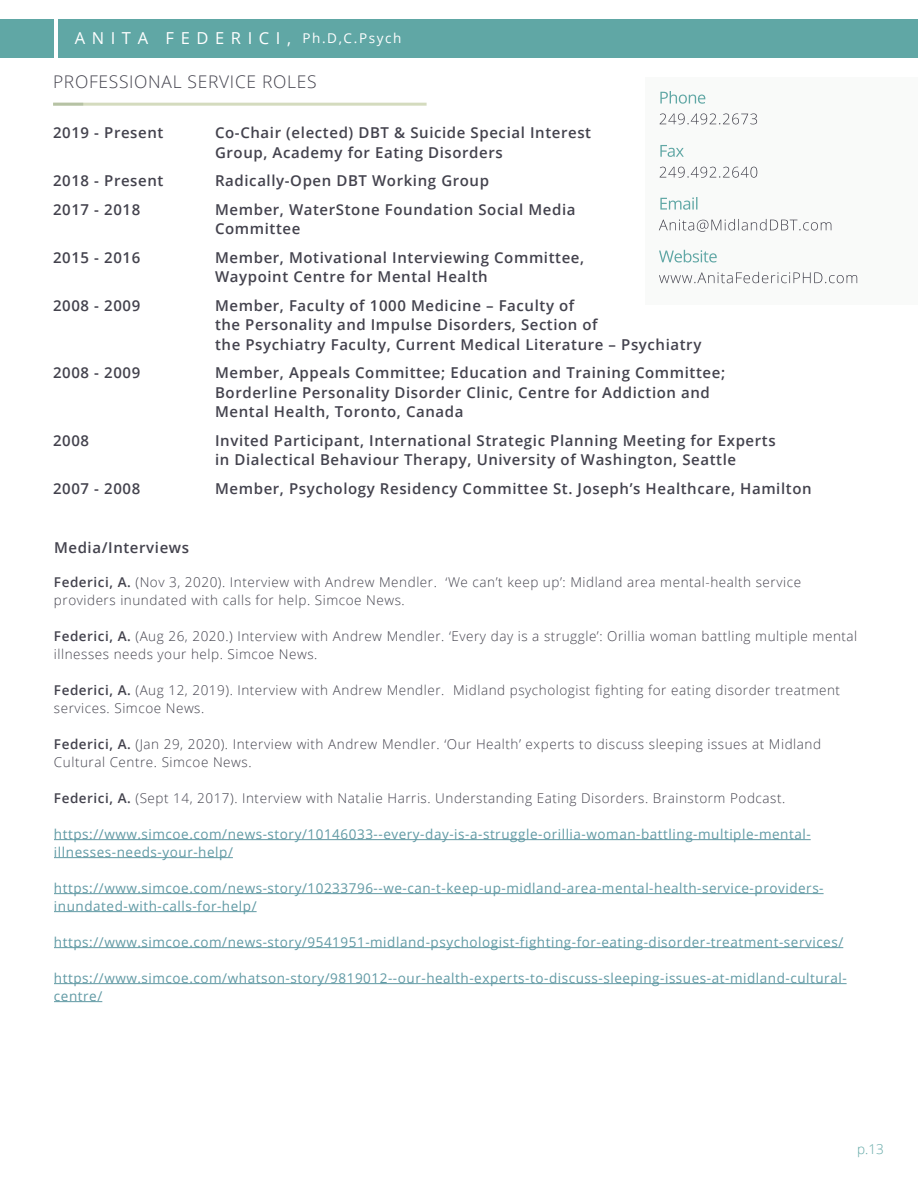
<style>
.page{position:relative;width:918px;height:1188px;background:#fff}
.page>*{position:absolute;margin:0;border:0;box-sizing:border-box;transform-origin:0 0}
.t1{font:300 17.4px "Open Sans";letter-spacing:.04em;color:#43424d}
.t2{font:16.5px "Open Sans";letter-spacing:.4em;color:#fff}
.t3{font:600 15px/19.5px "Open Sans";letter-spacing:.04em;color:#43424d}
.Paragraph_Style_2{font:300 13.5px/18px "Open Sans";letter-spacing:.04em;color:#43424d}
.Paragraph_Style_2-2{font:13.5px/18px "Open Sans";letter-spacing:.04em;color:#6099a4}
.t4{font:13.5px "Open Sans";letter-spacing:.12em;color:#fff}
.t5{font:300 13.5px "Open Sans";color:#60a7a5}
.s1{font-weight:600}
</style>
<div class="page">
<div style="left:646px;top:77px;width:272px;height:227px;background:#f9faf9"></div>
<svg style="left:660px;top:91px;width:45px;height:13px"></svg>
<svg style="left:660px;top:145px;width:24px;height:12px"></svg>
<svg style="left:660px;top:197px;width:37px;height:13px"></svg>
<svg style="left:659px;top:250px;width:58px;height:12px"></svg>
<svg style="left:660px;top:113px;width:97px;height:11px"></svg>
<svg style="left:660px;top:167px;width:97px;height:11px"></svg>
<svg style="left:659px;top:219px;width:172px;height:13px"></svg>
<svg style="left:659px;top:272px;width:198px;height:11px"></svg>
<div style="left:0;top:19px;width:53px;height:39px;background:#60a7a5"></div>
<div style="left:58px;top:19px;width:860px;height:39px;background:#60a7a5"></div>
<hr style="left:54px;top:839px;width:757px;height:1px;background:#6099a4">
<hr style="left:54px;top:857px;width:179px;height:1px;background:#6099a4">
<hr style="left:54px;top:893px;width:770px;height:1px;background:#6099a4">
<hr style="left:54px;top:911px;width:203px;height:1px;background:#6099a4">
<hr style="left:54px;top:947px;width:789px;height:1px;background:#6099a4">
<hr style="left:54px;top:983px;width:793px;height:1px;background:#6099a4">
<hr style="left:54px;top:1001px;width:48px;height:1px;background:#6099a4">
<hr style="left:53px;top:103px;width:374px;height:3px;background:#d4dbbe">
<hr style="left:53px;top:103px;width:30px;height:3px;background:#899e7d">
<p class="t2" style="left:75px;top:27px;width:218px">ANITA FEDERICI,</p>
<p class="t4" style="left:302px;top:29px;width:101px">Ph.D,C.Psych</p>
<p class="t1" style="left:53px;top:70px;width:265px">PROFESSIONAL SERVICE ROLES</p>
<p class="t3" style="left:53px;top:122px;width:112px">2019 - Present</p>
<p class="t3" style="left:215px;top:122px;width:378px">Co-Chair (elected) DBT &amp; Suicide Special Interest<br>Group, Academy for Eating Disorders</p>
<p class="t3" style="left:53px;top:170px;width:112px">2018 - Present</p>
<p class="t3" style="left:215px;top:170px;width:276px">Radically-Open DBT Working Group</p>
<p class="t3" style="left:53px;top:199px;width:89px">2017 - 2018</p>
<p class="t3" style="left:215px;top:199px;width:362px">Member, WaterStone Foundation Social Media<br>Committee</p>
<p class="t3" style="left:53px;top:247px;width:89px">2015 - 2016</p>
<p class="t3" style="left:215px;top:247px;width:371px">Member, Motivational Interviewing Committee,<br>Waypoint Centre for Mental Health</p>
<p class="t3" style="left:53px;top:295px;width:89px">2008 - 2009</p>
<p class="t3" style="left:215px;top:295px;width:488px">Member, Faculty of 1000 Medicine – Faculty of<br>the Personality and Impulse Disorders, Section of<br>the Psychiatry Faculty, Current Medical Literature – Psychiatry</p>
<p class="t3" style="left:53px;top:362px;width:89px">2008 - 2009</p>
<p class="t3" style="left:215px;top:362px;width:512px">Member, Appeals Committee; Education and Training Committee;</p>
<p class="t3" style="left:215px;top:382px;width:496px">Borderline Personality Disorder Clinic, Centre for Addiction and</p>
<p class="t3" style="left:215px;top:401px;width:250px">Mental Health, Toronto, Canada</p>
<p class="t3" style="left:53px;top:430px;width:38px">2008</p>
<p class="t3" style="left:215px;top:430px;width:562px">Invited Participant, International Strategic Planning Meeting for Experts</p>
<p class="t3" style="left:215px;top:449px;width:523px">in Dialectical Behaviour Therapy, University of Washington, Seattle</p>
<p class="t3" style="left:53px;top:478px;width:89px">2007 - 2008</p>
<p class="t3" style="left:215px;top:478px;width:598px">Member, Psychology Residency Committee St. Joseph’s Healthcare, Hamilton</p>
<p class="t3" style="left:54px;top:537px;width:137px">Media/Interviews</p>
<p class="Paragraph_Style_2" style="left:54px;top:572px;width:749px"><span class="s1">Federici, A.</span> (Nov 3, 2020). Interview with Andrew Mendler. ‘We can’t keep up’: Midland area mental-health service providers inundated with calls for help. Simcoe News.</p>
<p class="Paragraph_Style_2" style="left:54px;top:626px;width:805px"><span class="s1">Federici, A.</span> (Aug 26, 2020.) Interview with Andrew Mendler. ‘Every day is a struggle’: Orillia woman battling multiple mental illnesses needs your help. Simcoe News.</p>
<p class="Paragraph_Style_2" style="left:54px;top:680px;width:788px"><span class="s1">Federici, A.</span> (Aug 12, 2019). Interview with Andrew Mendler. Midland psychologist fighting for eating disorder treatment services. Simcoe News.</p>
<p class="Paragraph_Style_2" style="left:54px;top:734px;width:769px"><span class="s1">Federici, A.</span> (Jan 29, 2020). Interview with Andrew Mendler. ‘Our Health’ experts to discuss sleeping issues at Midland<br>Cultural Centre. Simcoe News.</p>
<p class="Paragraph_Style_2" style="left:54px;top:788px;width:733px"><span class="s1">Federici, A.</span> (Sept 14, 2017). Interview with Natalie Harris. Understanding Eating Disorders. Brainstorm Podcast.</p>
<p class="Paragraph_Style_2-2" style="left:54px;top:824px;width:758px">https://www.simcoe.com/news-story/10146033--every-day-is-a-struggle-orillia-woman-battling-multiple-mental&shy;illnesses-needs-your-help/</p>
<p class="Paragraph_Style_2-2" style="left:54px;top:878px;width:771px">https://www.simcoe.com/news-story/10233796--we-can-t-keep-up-midland-area-mental-health-service-providers&shy;inundated-with-calls-for-help/</p>
<p class="Paragraph_Style_2-2" style="left:54px;top:932px;width:791px">https://www.simcoe.com/news-story/9541951-midland-psychologist-fighting-for-eating-disorder-treatment-services/</p>
<p class="Paragraph_Style_2-2" style="left:54px;top:968px;width:794px">https://www.simcoe.com/whatson-story/9819012--our-health-experts-to-discuss-sleeping-issues-at-midland-cultural&shy;centre/</p>
<p class="t5" style="left:857px;top:1140px;width:28px">p.13</p>
</div>
